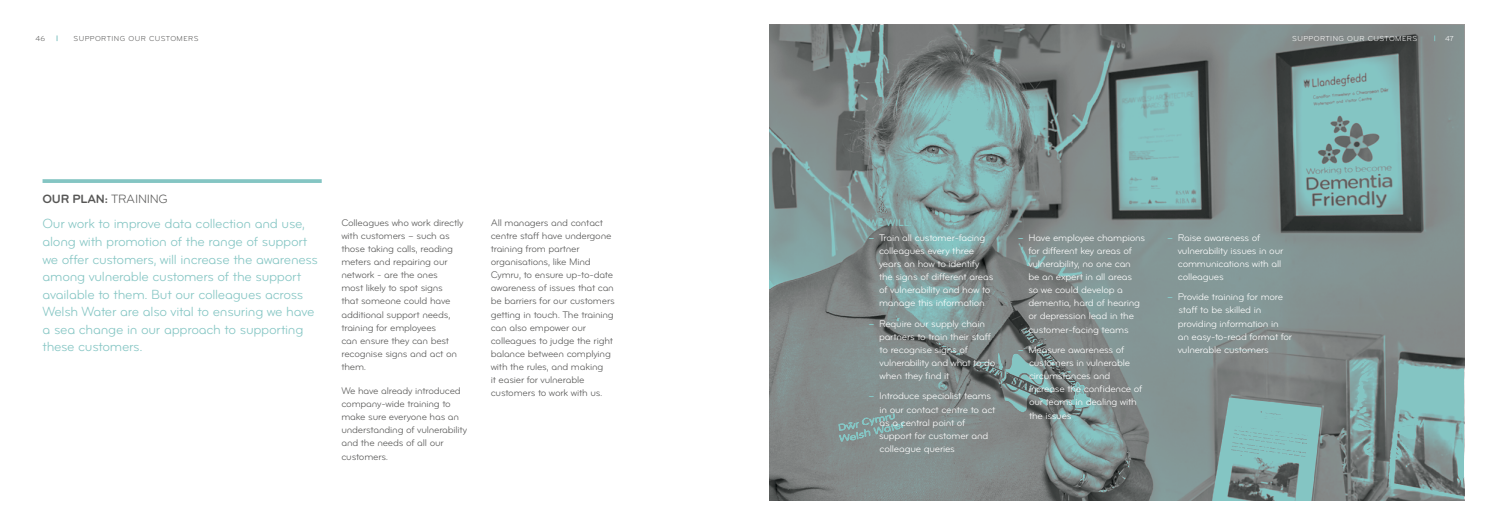
<style>
.page{position:relative;width:1489px;height:525px;background:#fff}
.page>*{position:absolute;margin:0;border:0;box-sizing:border-box;transform-origin:0 0}
.t1{font:13.75px/17.5px "Bryant Pro Regular Alternate";letter-spacing:-.02em;color:#84c5c3}
.t2{font:12.5px "Bryant Pro Bold Alternate";letter-spacing:-.02em;color:#575756}
.t3{font:10px/13.1px "Bryant Pro Regular Alternate";letter-spacing:-.02em;color:#fff}
.t4{font:10px/13.1px "Bryant Pro Regular Alternate";letter-spacing:-.02em;color:#575756}
.t5{font:10px "Bryant Pro Bold Alternate";letter-spacing:-.02em;color:#84c5c3}
.t6{font:7.5px "Bryant Pro Regular Alternate";letter-spacing:.06em;color:#575756}
.t7{font:7.5px "Bryant Pro Regular Alternate";letter-spacing:.06em;color:#fff}
.s1{font-family:"Bryant Pro Regular Alternate"}
.s2{font-family:"Bryant Pro Bold Alternate";color:#84c5c3}
</style>
<div class="page">
<img style="left:769px;top:25px;width:694px;height:475px">
<svg style="left:43px;top:179px;width:279px;height:4px"></svg>
<p class="t6" style="left:35px;top:35px;width:11px">46</p>
<p class="t6" style="left:74px;top:35px;width:126px">SUPPORTING OUR CUSTOMERS</p>
<p class="t7" style="left:1292px;top:35px;width:126px">SUPPORTING OUR CUSTOMERS</p>
<p class="t7" style="left:1444px;top:35px;width:10px">47</p>
<p class="t2" style="left:43px;top:192px;width:127px">OUR PLAN: <span class="s1">TRAINING</span></p>
<p class="t1" style="left:43px;top:215px;width:277px">Our work to improve data collection and use, along with promotion of the range of support we offer customers, will increase the awareness among vulnerable customers of the support available to them. But our colleagues across Welsh Water are also vital to ensuring we have a sea change in our approach to supporting these customers.</p>
<p class="t4" style="left:490px;top:216px;width:125px">All managers and contact centre staff have undergone training from partner organisations, like Mind<br>Cymru, to ensure up-to-date awareness of issues that can be barriers for our customers getting in touch. The training can also empower our colleagues to judge the right balance between complying with the rules, and making<br>it easier for vulnerable customers to work with us.</p>
<p class="t4" style="left:341px;top:216px;width:124px">Colleagues who work directly</p>
<p class="t5" style="left:868px;top:217px;width:45px">WE WILL:</p>
<p class="t4" style="left:341px;top:229px;width:117px">with customers – such as those taking calls, reading meters and repairing our network - are the ones most likely to spot signs that someone could have additional support needs, training for employees<br>can ensure they can best recognise signs and act on them.</p>
<p class="t4" style="left:341px;top:384px;width:127px">We have already introduced company-wide training to make sure everyone has an understanding of vulnerability and the needs of all our customers.</p>
<p class="t3" style="left:879px;top:231px;width:116px;text-indent:-11px"><span class="s2">–</span> Train all customer-facing colleagues every three years on how to identify the signs of different areas of vulnerability and how to manage this information</p>
<p class="t3" style="left:879px;top:317px;width:118px;text-indent:-11px"><span class="s2">–</span> Require our supply chain partners to train their staff to recognise signs of vulnerability and what to do when they find it</p>
<p class="t3" style="left:879px;top:389px;width:118px;text-indent:-11px"><span class="s2">–</span> Introduce specialist teams in our contact centre to act as a central point of support for customer and colleague queries</p>
<p class="t3" style="left:1028px;top:231px;width:118px;text-indent:-11px"><span class="s2">–</span> Have employee champions for different key areas of vulnerability, no one can<br>be an expert in all areas<br>so we could develop a dementia, hard of hearing or depression lead in the customer-facing teams</p>
<p class="t3" style="left:1028px;top:343px;width:115px;text-indent:-11px"><span class="s2">–</span> Measure awareness of customers in vulnerable circumstances and increase the confidence of our teams in dealing with the issues</p>
<p class="t3" style="left:1177px;top:231px;width:107px;text-indent:-11px"><span class="s2">–</span> Raise awareness of vulnerability issues in our communications with all colleagues</p>
<p class="t3" style="left:1177px;top:290px;width:116px;text-indent:-11px"><span class="s2">–</span> Provide training for more staff to be skilled in providing information in an easy-to-read format for vulnerable customers</p>
</div>
